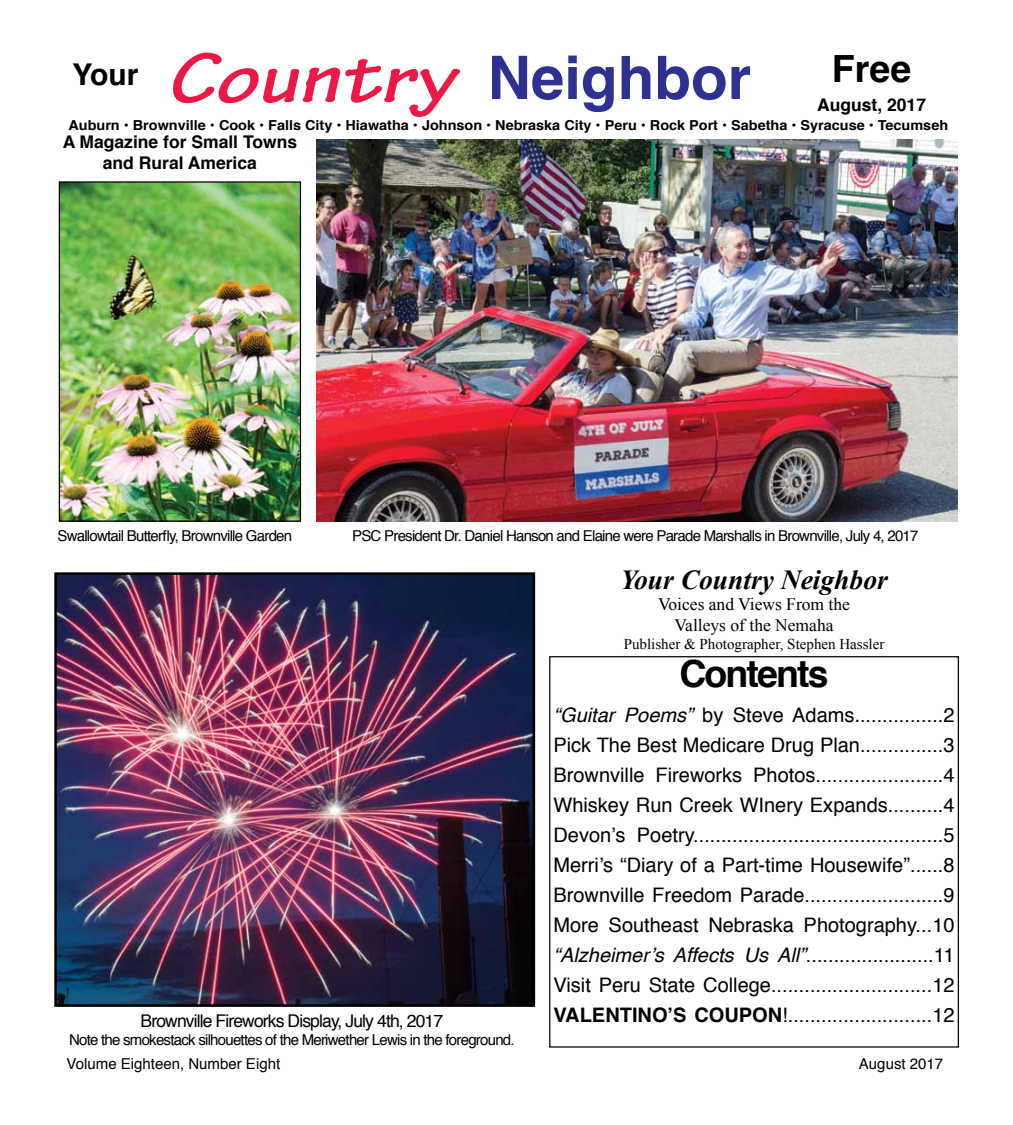
<style>
.page{position:relative;width:1013px;height:1125px;background:#fff}
.page>*{position:absolute;margin:0;border:0;box-sizing:border-box;transform-origin:0 0}
.t1{font:italic 700 75px "Tekton Pro";color:#ed1846;scale:1.25 1}
.t2{font:700 60px "Helvetica";color:#2e3092}
.t3{font:700 37.5px "Helvetica";letter-spacing:-.05em;color:#000}
.t4{font:700 30px "Helvetica";color:#000}
.t5{font:italic 700 27.5px "Times New Roman";color:#000}
.t6{font:20px/30px "Helvetica";color:#000;text-align:justify}
.t7{font:700 17.5px/21px "Helvetica";color:#000;text-align:center}
.t8{font:17.5px/21px "Times New Roman";color:#000;text-align:center}
.t9{font:17.5px "Helvetica";letter-spacing:-.05em;color:#000}
.t10{font:15px "Helvetica";letter-spacing:-.05em;color:#000}
.t11{font:15px "Times New Roman";color:#000}
.t12{font:15px "Helvetica";color:#000}
.t13{font:700 13.75px "Helvetica";color:#000;scale:1.05 1}
.s1{font-style:italic}
.s2{font-weight:700}
</style>
<div class="page">
<img style="left:61px;top:183px;width:238px;height:337px">
<div style="left:59px;top:181px;width:242px;height:341px;border:1px solid #000"></div>
<img style="left:317px;top:139px;width:640px;height:382px">
<img style="left:57px;top:575px;width:475px;height:429px">
<div style="left:54px;top:572px;width:481px;height:435px;border:2px solid #000"></div>
<h1 class="t1" style="left:166px;top:34px;width:231px">Country</h1>
<h3 class="t3" style="left:832px;top:39px;width:81px">Free</h3>
<p class="t13" style="left:68px;top:114px;width:839px">Auburn • Brownville • Cook • Falls City • Hiawatha • Johnson • Nebraska City • Peru • Rock Port • Sabetha • Syracuse • Tecumseh</p>
<h3 class="t4" style="left:72px;top:50px;width:68px">Your</h3>
<h2 class="t2" style="left:487px;top:29px;width:265px">Neighbor</h2>
<p class="t7" style="left:817px;top:95px;width:110px">August, 2017</p>
<p class="t7" style="left:63px;top:131px;width:236px">A Magazine for Small Towns and Rural America</p>
<p class="t10" style="left:57px;top:525px;width:236px">Swallowtail Butterfly, Brownville Garden</p>
<p class="t10" style="left:352px;top:525px;width:568px">PSC President Dr. Daniel Hanson and Elaine were Parade Marshalls in Brownville, July 4, 2017</p>
<h3 class="t5" style="left:620px;top:561px;width:269px">Your Country Neighbor</h3>
<p class="t8" style="left:658px;top:594px;width:193px">Voices and Views From the<br>Valleys of the Nemaha</p>
<p class="t11" style="left:623px;top:634px;width:262px">Publisher &amp; Photographer, Stephen Hassler</p>
<p class="t9" style="left:141px;top:1007px;width:304px">Brownville Fireworks Display, July 4th, 2017</p>
<p class="t10" style="left:69px;top:1028px;width:447px">Note the smokestack silhouettes of the Meriwether Lewis in the foreground.</p>
<h3 class="t3" style="left:679px;top:644px;width:151px">Contents</h3>
<p class="t6" style="left:553px;top:701px;width:402px"><span class="s1">“Guitar Poems”</span> by Steve Adams<span class="s1">.</span>...............2<br>Pick The Best Medicare Drug Plan...............3<br>Brownville Fireworks Photos.......................4<br>Whiskey Run Creek WInery Expands..........4<br>Devon’s Poetry.............................................5<br>Merri’s “Diary of a Part-time Housewife”......8<br>Brownville Freedom Parade.........................9<br>More Southeast Nebraska Photography...10 <span class="s1">“Alzheimer’s Affects Us All”</span>.......................11<br>Visit Peru State College.............................12<br><span class="s2">VALENTINO’S COUPON</span>!..........................12</p>
<p class="t12" style="left:67px;top:1052px;width:215px">Volume Eighteen, Number Eight</p>
<p class="t12" style="left:859px;top:1052px;width:86px">August 2017</p>
</div>
